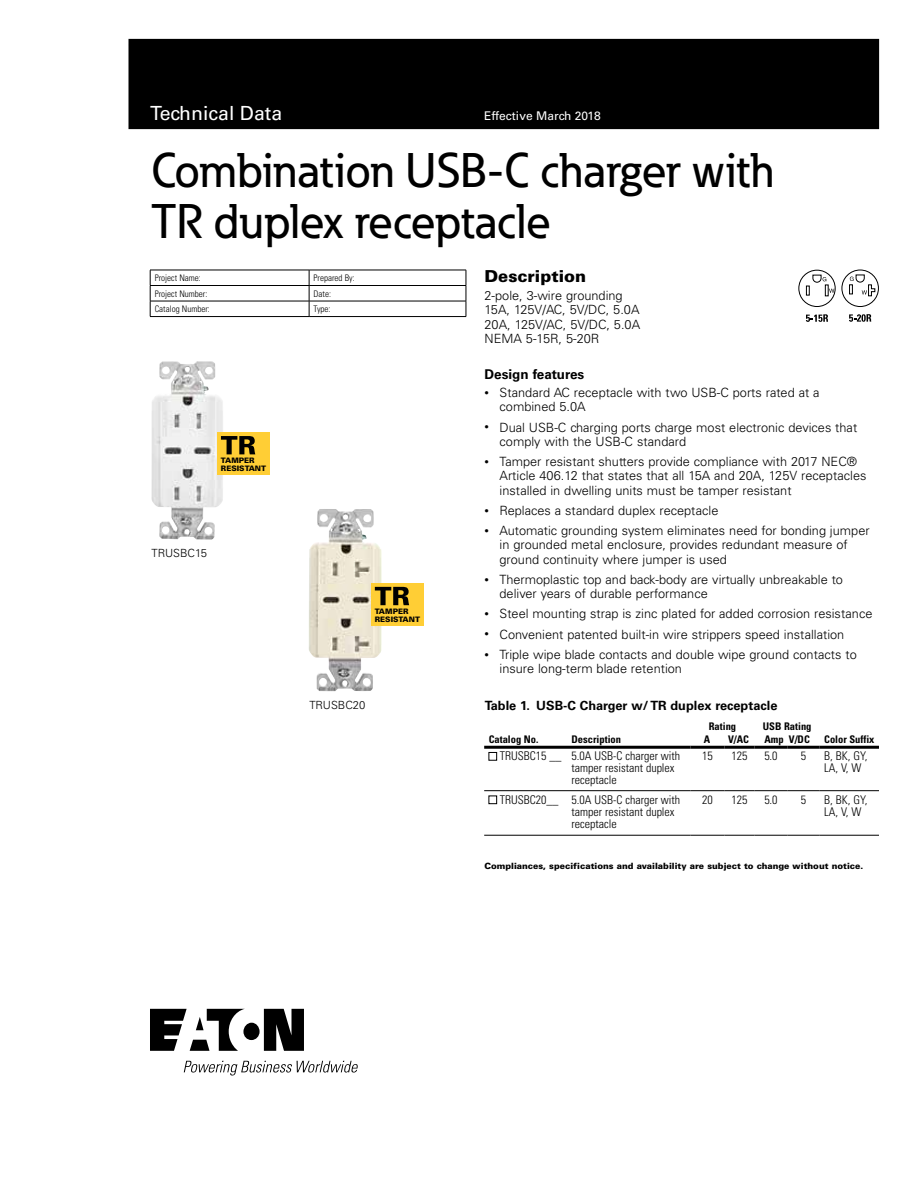
<style>
.page{position:relative;width:918px;height:1188px;background:#fff}
.page>*{position:absolute;margin:0;border:0;box-sizing:border-box;transform-origin:0 0}
.t1{font:500 48px/51px "Eaton";color:#000}
.t2{font:19.5px "Univers LT Std";color:#fff}
.t3{font:900 16.5px "Univers LT Std";color:#000}
.t4{font:700 13.5px "Univers LT Std";color:#000}
.t5{font:300 12.75px/14.2px "Univers LT Std";color:#000}
.t6{font:700 12.75px "Univers LT Std";color:#000}
.t7{font:300 condensed 12px/12px "Univers LT Std";color:#000}
.t8{font:12px "Univers LT Std";color:#fff}
.t9{font:300 11.25px "Univers LT Std";color:#000}
.t10{font:700 condensed 10.5px/12.8px "Univers LT Std";color:#000}
.t11{font:300 condensed 9px "Univers LT Std";color:#000}
.t12{font:900 8.7px "Univers LT Std";color:#000}
.t13{font:900 7.5px/7.5px "Univers LT Std";color:#000}
.s1{font-size:9px}
</style>
<div class="page">
<div style="left:129px;top:39px;width:750px;height:90px;background:#000"></div>
<hr style="left:150px;top:270px;width:159px;height:1px;background:#000">
<hr style="left:309px;top:270px;width:157px;height:1px;background:#000">
<hr style="left:150px;top:285px;width:159px;height:1px;background:#000">
<hr style="left:309px;top:285px;width:157px;height:1px;background:#000">
<hr style="left:150px;top:301px;width:159px;height:1px;background:#000">
<svg style="left:150px;top:270px;width:1px;height:46px"></svg>
<hr style="left:309px;top:301px;width:157px;height:1px;background:#000">
<svg style="left:309px;top:270px;width:1px;height:46px"></svg>
<svg style="left:466px;top:270px;width:1px;height:46px"></svg>
<hr style="left:150px;top:316px;width:159px;height:1px;background:#000">
<hr style="left:309px;top:316px;width:157px;height:1px;background:#000">
<hr style="left:484px;top:790px;width:83px;height:1px;background:#000">
<hr style="left:690px;top:790px;width:34px;height:1px;background:#000">
<hr style="left:724px;top:790px;width:31px;height:1px;background:#000">
<hr style="left:755px;top:790px;width:32px;height:1px;background:#000">
<hr style="left:787px;top:790px;width:33px;height:1px;background:#000">
<hr style="left:820px;top:790px;width:59px;height:1px;background:#000">
<hr style="left:484px;top:835px;width:83px;height:1px;background:#000">
<hr style="left:567px;top:835px;width:123px;height:1px;background:#000">
<hr style="left:690px;top:835px;width:34px;height:1px;background:#000">
<hr style="left:724px;top:835px;width:31px;height:1px;background:#000">
<hr style="left:755px;top:835px;width:32px;height:1px;background:#000">
<hr style="left:787px;top:835px;width:33px;height:1px;background:#000">
<hr style="left:820px;top:835px;width:59px;height:1px;background:#000">
<hr style="left:484px;top:746px;width:83px;height:3px;background:#000">
<hr style="left:567px;top:746px;width:123px;height:3px;background:#000">
<hr style="left:820px;top:746px;width:59px;height:3px;background:#000">
<hr style="left:567px;top:790px;width:123px;height:1px;background:#000">
<hr style="left:690px;top:746px;width:34px;height:3px;background:#000">
<hr style="left:724px;top:746px;width:31px;height:3px;background:#000">
<hr style="left:755px;top:746px;width:32px;height:3px;background:#000">
<hr style="left:787px;top:746px;width:33px;height:3px;background:#000">
<div style="left:489px;top:752px;width:8px;height:8px;border:1px solid #000"></div>
<div style="left:489px;top:796px;width:8px;height:8px;border:1px solid #000"></div>
<img style="left:151px;top:361px;width:72px;height:179px">
<img style="left:309px;top:509px;width:73px;height:182px">
<div style="left:217px;top:432px;width:53px;height:43px;background:#ffce35"></div>
<svg style="left:221px;top:436px;width:34px;height:18px"></svg>
<div style="left:371px;top:583px;width:52px;height:42px;background:#ffce35"></div>
<svg style="left:375px;top:587px;width:34px;height:18px"></svg>
<svg style="left:849px;top:314px;width:22px;height:8px"></svg>
<svg style="left:842px;top:270px;width:37px;height:37px"></svg>
<svg style="left:799px;top:270px;width:36px;height:37px"></svg>
<svg style="left:806px;top:314px;width:22px;height:8px"></svg>
<svg style="left:150px;top:1009px;width:154px;height:42px"></svg>
<svg style="left:184px;top:1061px;width:174px;height:15px"></svg>
<h2 class="t2" style="left:150px;top:102px;width:134px">Technical Data</h2>
<p class="t8" style="left:484px;top:109px;width:118px">Effective March 2018</p>
<h1 class="t1" style="left:152px;top:144px;width:624px">Combination USB-C charger with<br>TR duplex receptacle</h1>
<p class="t11" style="left:155px;top:272px;width:48px">Project Name:</p>
<p class="t11" style="left:314px;top:272px;width:43px">Prepared By:</p>
<p class="t11" style="left:155px;top:288px;width:54px">Project Number:</p>
<p class="t11" style="left:314px;top:288px;width:19px">Date:</p>
<p class="t11" style="left:155px;top:303px;width:57px">Catalog Number:</p>
<p class="t11" style="left:314px;top:303px;width:18px">Type:</p>
<p class="t13" style="left:221px;top:457px;width:47px">TAMPER<br>RESISTANT</p>
<p class="t9" style="left:151px;top:547px;width:57px">TRUSBC15</p>
<p class="t13" style="left:375px;top:608px;width:47px">TAMPER<br>RESISTANT</p>
<p class="t9" style="left:309px;top:698px;width:58px">TRUSBC20</p>
<p class="t3" style="left:485px;top:266px;width:103px">Description</p>
<p class="t5" style="left:485px;top:289px;width:157px">2-pole, 3-wire grounding<br>15A, 125V/AC, 5V/DC, 5.0A<br>20A, 125V/AC, 5V/DC, 5.0A<br>NEMA 5-15R, 5-20R</p>
<p class="t4" style="left:485px;top:366px;width:101px">Design features</p>
<p class="t5" style="left:500px;top:385px;width:322px;text-indent:-15px"><span class="s1">•</span> Standard AC receptacle with two USB-C ports rated at a combined 5.0A</p>
<p class="t5" style="left:500px;top:420px;width:359px;text-indent:-15px"><span class="s1">•</span> Dual USB-C charging ports charge most electronic devices that comply with the USB-C standard</p>
<p class="t5" style="left:500px;top:454px;width:369px;text-indent:-15px"><span class="s1">•</span> Tamper resistant shutters provide compliance with 2017 NEC®<br>Article 406.12 that states that all 15A and 20A, 125V receptacles installed in dwelling units must be tamper resistant</p>
<p class="t5" style="left:485px;top:503px;width:235px"><span class="s1">•</span> Replaces a standard duplex receptacle</p>
<p class="t5" style="left:500px;top:523px;width:372px;text-indent:-15px"><span class="s1">•</span> Automatic grounding system eliminates need for bonding jumper in grounded metal enclosure, provides redundant measure of ground continuity where jumper is used</p>
<p class="t5" style="left:500px;top:572px;width:345px;text-indent:-15px"><span class="s1">•</span> Thermoplastic top and back-body are virtually unbreakable to deliver years of durable performance</p>
<p class="t5" style="left:485px;top:607px;width:389px"><span class="s1">•</span> Steel mounting strap is zinc plated for added corrosion resistance</p>
<p class="t5" style="left:485px;top:627px;width:361px"><span class="s1">•</span> Convenient patented built-in wire strippers speed installation</p>
<p class="t5" style="left:500px;top:647px;width:359px;text-indent:-15px"><span class="s1">•</span> Triple wipe blade contacts and double wipe ground contacts to insure long-term blade retention</p>
<p class="t6" style="left:485px;top:698px;width:294px">Table 1. USB-C Charger w/ TR duplex receptacle</p>
<p class="t10" style="left:489px;top:733px;width:51px">Catalog No.</p>
<p class="t10" style="left:572px;top:733px;width:51px">Description</p>
<p class="t10" style="left:704px;top:720px;width:34px;text-indent:5px">Rating<br>A</p>
<p class="t10" style="left:728px;top:733px;width:23px">V/AC</p>
<p class="t10" style="left:763px;top:720px;width:50px">USB Rating<br>Amp V/DC</p>
<p class="t10" style="left:824px;top:733px;width:52px">Color Suffix</p>
<p class="t7" style="left:572px;top:750px;width:110px;text-indent:-72px">TRUSBC15 __ 5.0A USB-C charger with tamper resistant duplex receptacle</p>
<p class="t7" style="left:702px;top:750px;width:12px">15</p>
<p class="t7" style="left:732px;top:750px;width:17px">125</p>
<p class="t7" style="left:764px;top:750px;width:15px">5.0</p>
<p class="t7" style="left:801px;top:750px;width:7px">5</p>
<p class="t7" style="left:824px;top:750px;width:45px">B, BK, GY,<br>LA, V, W</p>
<p class="t7" style="left:572px;top:794px;width:110px;text-indent:-72px">TRUSBC20__ 5.0A USB-C charger with tamper resistant duplex receptacle</p>
<p class="t7" style="left:702px;top:794px;width:12px">20</p>
<p class="t7" style="left:732px;top:794px;width:17px">125</p>
<p class="t7" style="left:764px;top:794px;width:15px">5.0</p>
<p class="t7" style="left:801px;top:794px;width:7px">5</p>
<p class="t7" style="left:824px;top:794px;width:45px">B, BK, GY,<br>LA, V, W</p>
<p class="t12" style="left:484px;top:860px;width:381px">Compliances, specifications and availability are subject to change without notice.</p>
</div>
